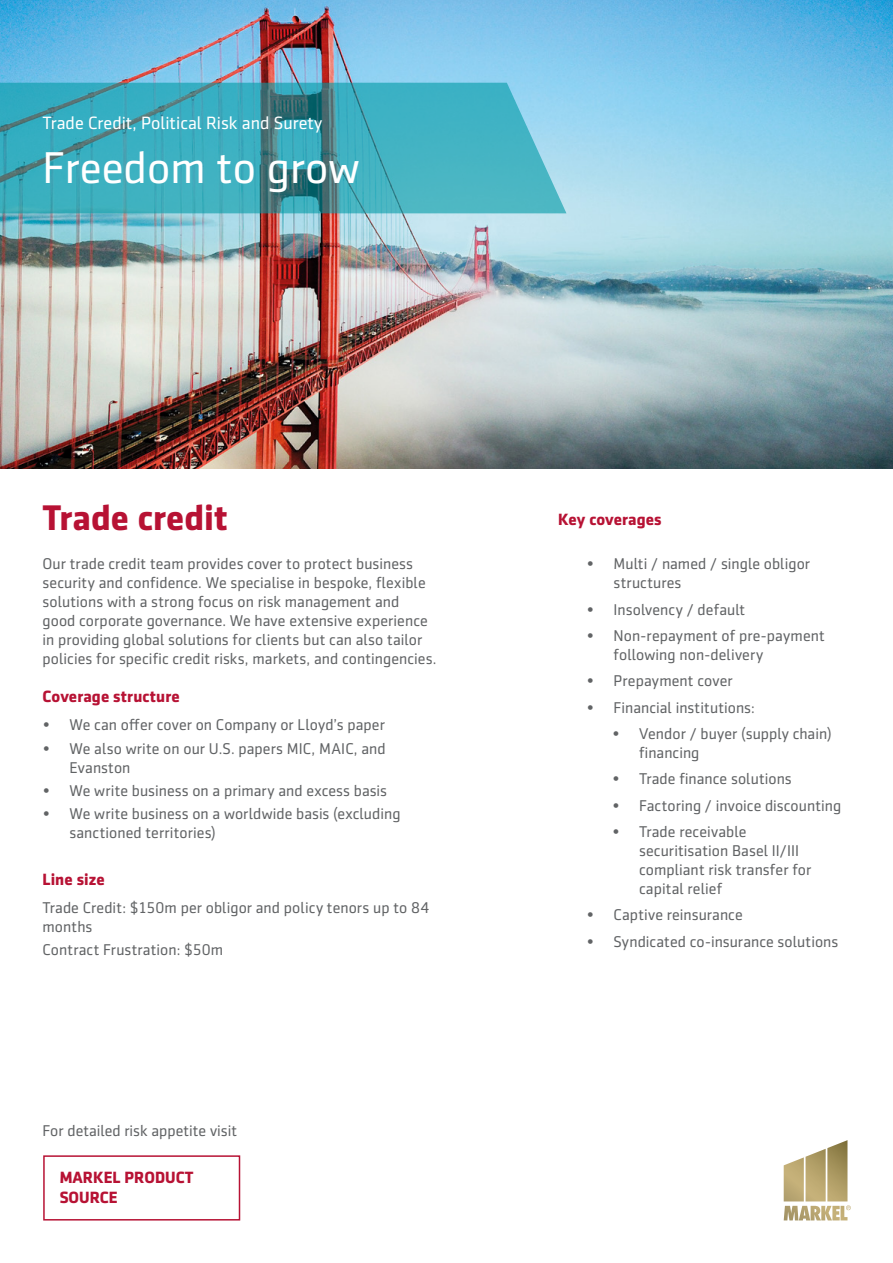
<style>
.page{position:relative;width:893px;height:1263px;background:#fff}
.page>*{position:absolute;margin:0;border:0;box-sizing:border-box;transform-origin:0 0}
.t1{font:45px "Sentico Sans DT";color:#fff}
.t2{font:700 36px "Sentico Sans DT";color:#b71234}
.t3{font:18px "Sentico Sans DT";color:#fff}
.t4{font:700 16.5px/19.8px "Sentico Sans DT";color:#b71234}
.t5{font:15.75px/18.9px "Sentico Sans DT";letter-spacing:.005em;color:#616365}
</style>
<div class="page">
<img style="left:0;top:0;width:893px;height:468px">
<svg style="left:784px;top:1140px;width:67px;height:80px"></svg>
<div style="left:43px;top:1155px;width:197px;height:65px;border:2px solid #b71234"></div>
<svg style="left:0;top:82px;width:568px;height:132px;background:#44abba"></svg>
<p class="t3" style="left:43px;top:113px;width:281px">Trade Credit, Political Risk and Surety</p>
<h1 class="t1" style="left:43px;top:143px;width:319px">Freedom to grow</h1>
<p class="t3" style="left:43px;top:113px;width:53px">Energy</p>
<h2 class="t2" style="left:43px;top:496px;width:187px">Trade credit</h2>
<p class="t4" style="left:558px;top:509px;width:105px">Key coverages</p>
<p class="t5" style="left:614px;top:554px;width:198px;text-indent:-27px">• Multi / named / single obligor structures</p>
<p class="t5" style="left:587px;top:600px;width:160px">• Insolvency / default</p>
<p class="t5" style="left:614px;top:626px;width:213px;text-indent:-27px">• Non-repayment of pre-payment following non-delivery</p>
<p class="t5" style="left:587px;top:671px;width:148px">• Prepayment cover</p>
<p class="t5" style="left:587px;top:698px;width:170px">• Financial institutions:</p>
<p class="t5" style="left:639px;top:724px;width:194px;text-indent:-27px">• Vendor / buyer (supply chain) financing</p>
<p class="t5" style="left:612px;top:770px;width:181px">• Trade finance solutions</p>
<p class="t5" style="left:612px;top:796px;width:231px">• Factoring / invoice discounting</p>
<p class="t5" style="left:639px;top:822px;width:174px;text-indent:-27px">• Trade receivable securitisation Basel II/III compliant risk transfer for capital relief</p>
<p class="t5" style="left:587px;top:905px;width:158px">• Captive reinsurance</p>
<p class="t5" style="left:587px;top:932px;width:253px">• Syndicated co-insurance solutions</p>
<p class="t5" style="left:43px;top:554px;width:395px">Our trade credit team provides cover to protect business security and confidence. We specialise in bespoke, flexible solutions with a strong focus on risk management and<br>good corporate governance. We have extensive experience in providing global solutions for clients but can also tailor policies for specific credit risks, markets, and contingencies.</p>
<p class="t4" style="left:43px;top:687px;width:139px">Coverage structure</p>
<p class="t5" style="left:43px;top:716px;width:344px">• We can offer cover on Company or Lloyd’s paper</p>
<p class="t5" style="left:70px;top:739px;width:318px;text-indent:-27px">• We also write on our U.S. papers MIC, MAIC, and<br>Evanston</p>
<p class="t5" style="left:43px;top:781px;width:346px">• We write business on a primary and excess basis</p>
<p class="t5" style="left:70px;top:805px;width:332px;text-indent:-27px">• We write business on a worldwide basis (excluding sanctioned territories)</p>
<p class="t4" style="left:43px;top:869px;width:64px">Line size</p>
<p class="t5" style="left:43px;top:898px;width:388px">Trade Credit: $150m per obligor and policy tenors up to 84 months</p>
<p class="t5" style="left:43px;top:941px;width:182px">Contract Frustration: $50m</p>
<p class="t5" style="left:43px;top:1122px;width:196px">For detailed risk appetite visit</p>
<p class="t4" style="left:60px;top:1167px;width:135px">MARKEL PRODUCT<br>SOURCE</p>
</div>
